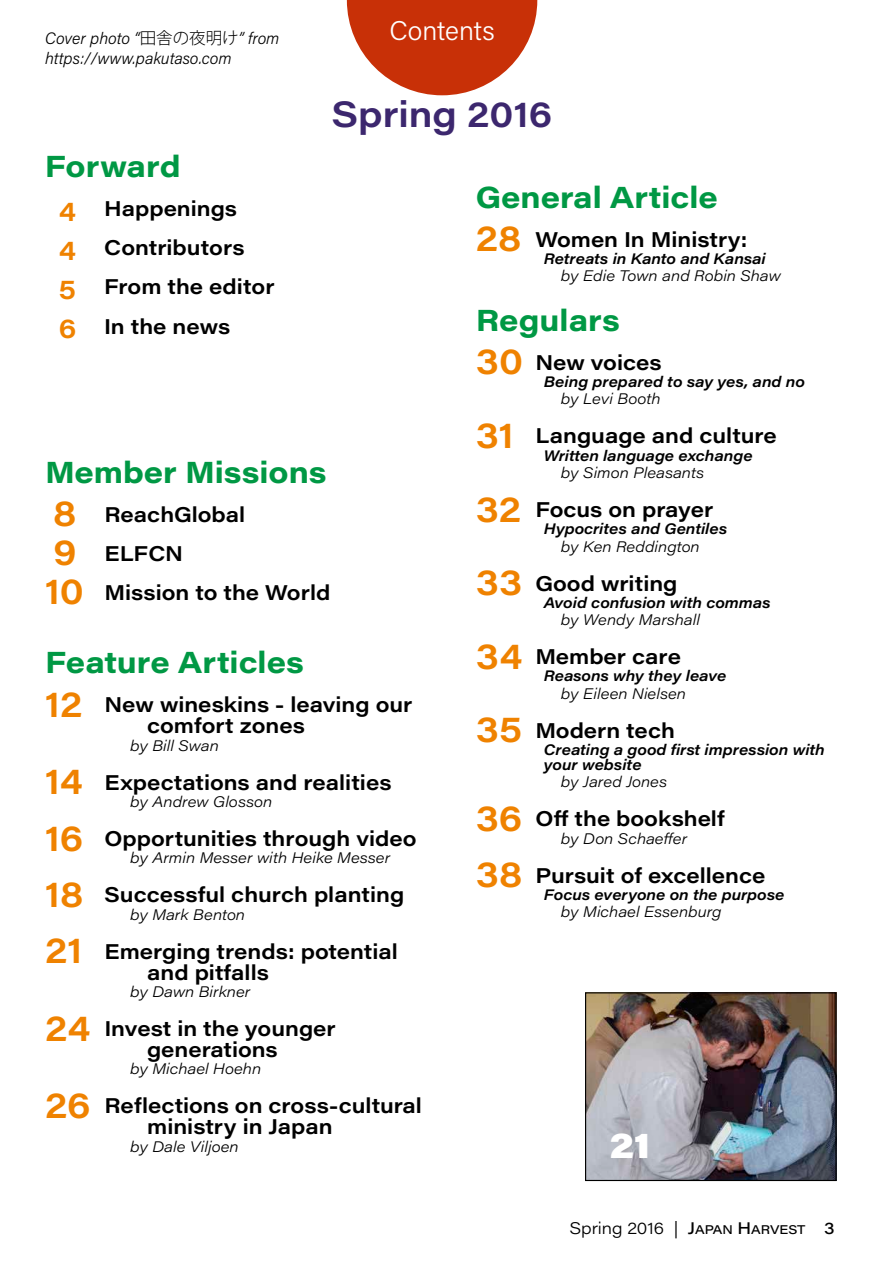
<style>
.page{position:relative;width:893px;height:1263px;background:#fff}
.page>*{position:absolute;margin:0;border:0;box-sizing:border-box;transform-origin:0 0}
.t1{font:600 36px "Acumin Pro Wide";color:#3c276e}
.t2{font:900 36px "Acumin Pro Wide";color:#fff}
.t3{font:700 30px "Acumin Pro Wide";color:#009844}
.t4{font:300 27px "Acumin Pro";color:#fff}
.t5{font:600 21px/21px "Acumin Pro Wide";color:#000}
.t6{font:italic 300 16.5px/19.5px "Acumin Pro";color:#000}
.t7{font:300 16.5px "Acumin Pro Wide";letter-spacing:-.005em;color:#000}
.t8{font:italic 300 15px "Acumin Pro Wide";letter-spacing:.005em;color:#000}
.t9{font:italic 600 15px/15px "Acumin Pro Wide";color:#000}
.s1{font-family:"Koz Go Pro";font-style:normal}
.s2{font-size:27px;color:#ef8200}
.s3{font-size:36px;color:#ef8200}
.s4{font-weight:500}
.s5{font-weight:500;font-size:12.3px}
</style>
<div class="page">
<img style="left:587px;top:994px;width:248px;height:185px">
<div style="left:585px;top:992px;width:252px;height:189px;border:1px solid #000"></div>
<svg style="left:347px;top:0;width:190px;height:95px"></svg>
<p class="t6" style="left:45px;top:28px;width:236px">Cover photo “<span class="s1">田舎の夜明け</span>” from https://www.pakutaso.com</p>
<p class="t4" style="left:389px;top:12px;width:107px">Contents</p>
<h1 class="t1" style="left:332px;top:89px;width:222px">Spring 2016</h1>
<h2 class="t3" style="left:45px;top:145px;width:137px">Forward</h2>
<p class="t5" style="left:59px;top:188px;width:217px;line-height:39px"><span class="s2">4</span> Happenings<br><span class="s2">4</span> Contributors<br><span class="s2">5</span> From the editor<br><span class="s2">6</span> In the news</p>
<h2 class="t3" style="left:45px;top:450px;width:283px">Member Missions</h2>
<p class="t5" style="left:53px;top:503px;width:193px"><span class="s3">8</span> ReachGlobal</p>
<p class="t5" style="left:53px;top:542px;width:131px"><span class="s3">9</span> ELFCN</p>
<p class="t5" style="left:45px;top:581px;width:287px"><span class="s3">10</span> Mission to the World</p>
<h2 class="t3" style="left:45px;top:641px;width:260px">Feature Articles</h2>
<p class="t5" style="left:45px;top:693px;width:369px;text-align:center"><span class="s3">12</span> New wineskins - leaving our comfort zones</p>
<p class="t8" style="left:130px;top:735px;width:90px">by Bill Swan</p>
<p class="t5" style="left:45px;top:771px;width:348px"><span class="s3">14</span> Expectations and realities</p>
<p class="t8" style="left:130px;top:791px;width:144px">by Andrew Glosson</p>
<p class="t5" style="left:45px;top:827px;width:373px"><span class="s3">16</span> Opportunities through video</p>
<p class="t8" style="left:130px;top:847px;width:262px">by Armin Messer with Heike Messer</p>
<p class="t5" style="left:45px;top:883px;width:361px"><span class="s3">18</span> Successful church planting</p>
<p class="t8" style="left:130px;top:904px;width:117px">by Mark Benton</p>
<p class="t5" style="left:147px;top:940px;width:252px;text-indent:-102px"><span class="s3">21</span> Emerging trends: potential and pitfalls</p>
<p class="t8" style="left:130px;top:981px;width:122px">by Dawn Birkner</p>
<p class="t5" style="left:147px;top:1017px;width:190px;text-indent:-102px"><span class="s3">24</span> Invest in the younger generations</p>
<p class="t8" style="left:130px;top:1058px;width:133px">by Michael Hoehn</p>
<p class="t5" style="left:147px;top:1094px;width:276px;text-indent:-102px"><span class="s3">26</span> Reflections on cross-cultural ministry in Japan</p>
<p class="t8" style="left:130px;top:1135px;width:110px">by Dale Viljoen</p>
<h2 class="t3" style="left:476px;top:175px;width:244px">General Article</h2>
<p class="t5" style="left:476px;top:228px;width:273px"><span class="s3">28</span> Women In Ministry:</p>
<p class="t9" style="left:544px;top:250px;width:223px">Retreats in Kanto and Kansai</p>
<p class="t8" style="left:561px;top:265px;width:221px">by Edie Town and Robin Shaw</p>
<h2 class="t3" style="left:476px;top:298px;width:146px">Regulars</h2>
<p class="t5" style="left:476px;top:351px;width:187px"><span class="s3">30</span> New voices</p>
<p class="t9" style="left:544px;top:373px;width:262px">Being prepared to say yes, and no</p>
<p class="t8" style="left:561px;top:388px;width:101px">by Levi Booth</p>
<p class="t5" style="left:476px;top:424px;width:302px"><span class="s3">31</span> Language and culture</p>
<p class="t9" style="left:544px;top:447px;width:210px">Written language exchange</p>
<p class="t8" style="left:561px;top:462px;width:145px">by Simon Pleasants</p>
<p class="t5" style="left:476px;top:498px;width:239px"><span class="s3">32</span> Focus on prayer</p>
<p class="t9" style="left:544px;top:521px;width:185px">Hypocrites and Gentiles</p>
<p class="t8" style="left:561px;top:535px;width:140px">by Ken Reddington</p>
<p class="t5" style="left:476px;top:571px;width:203px"><span class="s3">33</span> Good writing</p>
<p class="t9" style="left:544px;top:594px;width:228px">Avoid confusion with commas</p>
<p class="t8" style="left:561px;top:609px;width:141px">by Wendy Marshall</p>
<p class="t5" style="left:476px;top:645px;width:207px"><span class="s3">34</span> Member care</p>
<p class="t9" style="left:544px;top:668px;width:184px">Reasons why they leave</p>
<p class="t8" style="left:561px;top:683px;width:127px">by Eileen Nielsen</p>
<p class="t5" style="left:476px;top:719px;width:201px"><span class="s3">35</span> Modern tech</p>
<p class="t9" style="left:544px;top:741px;width:282px">Creating a good first impression with your website</p>
<p class="t8" style="left:561px;top:771px;width:108px">by Jared Jones</p>
<p class="t5" style="left:476px;top:807px;width:250px"><span class="s3">36</span> Off the bookshelf</p>
<p class="t8" style="left:561px;top:827px;width:128px">by Don Schaeffer</p>
<p class="t5" style="left:476px;top:863px;width:291px"><span class="s3">38</span> Pursuit of excellence</p>
<p class="t9" style="left:544px;top:886px;width:242px">Focus everyone on the purpose</p>
<p class="t8" style="left:561px;top:901px;width:162px">by Michael Essenburg</p>
<h1 class="t2" style="left:609px;top:1119px;width:42px">21</h1>
<p class="t7" style="left:570px;top:1216px;width:267px">Spring 2016 | <span class="s4">J</span><span class="s5">APAN</span> <span class="s4">H</span><span class="s5">ARVEST</span> <span class="s4">3</span></p>
</div>
